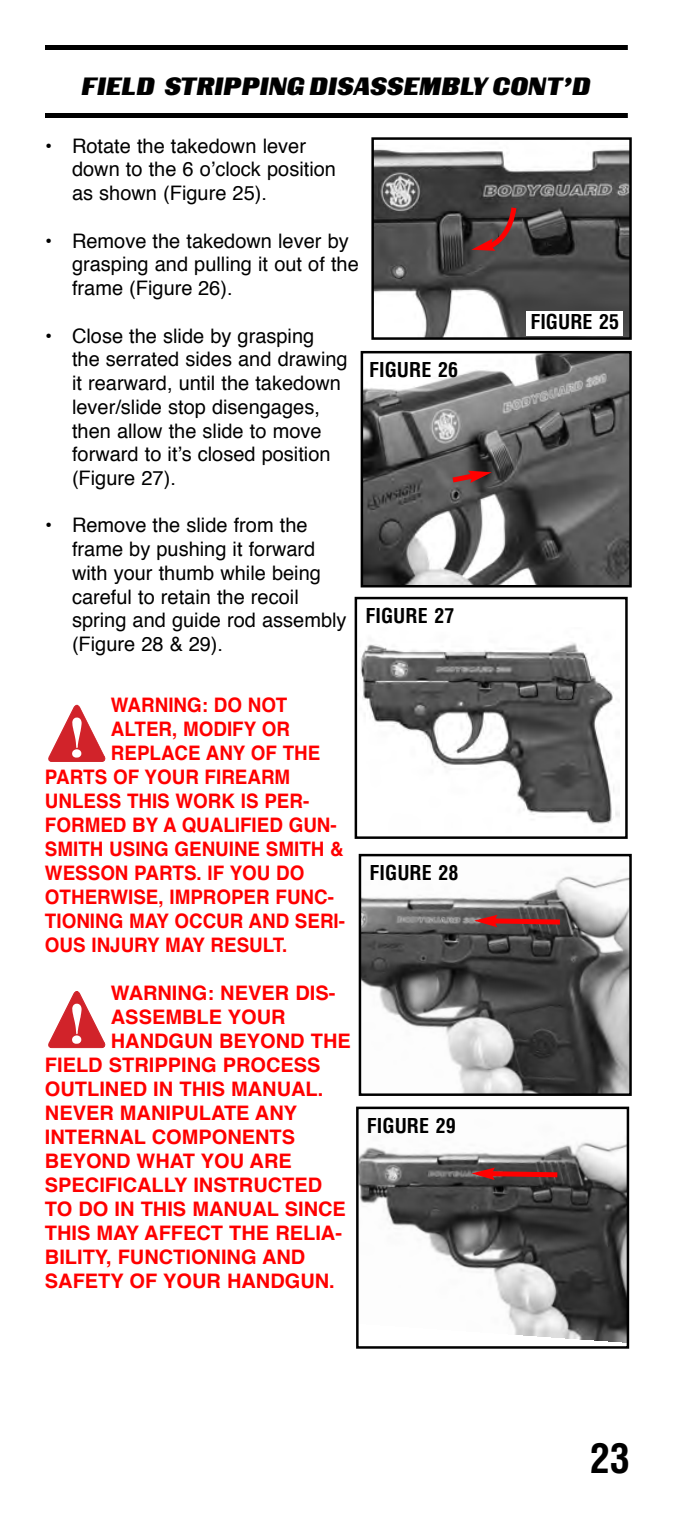
<style>
.page{position:relative;width:675px;height:1530px;background:#fff}
.page>*{position:absolute;margin:0;border:0;box-sizing:border-box;transform-origin:0 0}
.t1{font:700 condensed 40px "Helvetica";color:#000}
.t2{font:25px "Chatten";color:#000;scale:.94 1}
.t3{font:20px/23.8px "Helvetica";color:#000}
.t4{font:700 20px "Helvetica";color:#f00}
.t5{font:700 20px "Helvetica";color:#f00;scale:.94 1}
.t6{font:700 condensed 20px "Helvetica";color:#000}
</style>
<div class="page">
<div style="left:45px;top:45px;width:583px;height:5px;background:#000"></div>
<div style="left:45px;top:113px;width:583px;height:5px;background:#000"></div>
<svg style="left:48px;top:705px;width:57px;height:57px"></svg>
<svg style="left:48px;top:991px;width:57px;height:57px"></svg>
<img style="left:364px;top:354px;width:265px;height:230px">
<div style="left:361px;top:351px;width:271px;height:236px;border:2px solid #000"></div>
<svg style="left:447px;top:470px;width:45px;height:16px"></svg>
<img style="left:362px;top:876px;width:267px;height:217px">
<div style="left:359px;top:854px;width:273px;height:242px;border:2px solid #000"></div>
<svg style="left:474px;top:915px;width:91px;height:12px"></svg>
<img style="left:374px;top:149px;width:255px;height:188px">
<div style="left:371px;top:137px;width:261px;height:203px;border:2px solid #000"></div>
<div style="left:526px;top:311px;width:97px;height:25px;background:#fff"></div>
<svg style="left:471px;top:202px;width:49px;height:50px;background:#603c3c"></svg>
<img style="left:359px;top:1142px;width:267px;height:200px">
<div style="left:356px;top:1107px;width:273px;height:242px;border:2px solid #000"></div>
<svg style="left:472px;top:1168px;width:90px;height:12px"></svg>
<img style="left:360px;top:643px;width:259px;height:181px">
<div style="left:355px;top:597px;width:273px;height:242px;border:2px solid #000"></div>
<p class="t2" style="left:82px;top:78px;width:543px">FIELD STRIPPING DISASSEMBLY CONT’D</p>
<p class="t3" style="left:72px;top:135px;width:266px;text-indent:-27px">• Rotate the takedown lever down to the 6 o’clock position as shown (Figure 25).</p>
<p class="t3" style="left:72px;top:230px;width:288px;text-indent:-27px">• Remove the takedown lever by grasping and pulling it out of the frame (Figure 26).</p>
<p class="t3" style="left:72px;top:325px;width:277px;text-indent:-27px">• Close the slide by grasping<br>the serrated sides and drawing it rearward, until the takedown lever/slide stop disengages, then allow the slide to move forward to it’s closed position (Figure 27).</p>
<p class="t3" style="left:72px;top:515px;width:276px;text-indent:-27px">• Remove the slide from the frame by pushing it forward with your thumb while being careful to retain the recoil spring and guide rod assembly (Figure 28 &amp; 29).</p>
<p class="t6" style="left:369px;top:358px;width:90px">FIGURE 26</p>
<p class="t6" style="left:366px;top:604px;width:90px">FIGURE 27</p>
<p class="t5" style="left:111px;top:696px;width:189px">WARNING: DO NOT</p>
<p class="t5" style="left:111px;top:720px;width:192px">ALTER, MODIFY OR</p>
<p class="t5" style="left:111px;top:744px;width:224px">REPLACE ANY OF THE</p>
<p class="t5" style="left:45px;top:768px;width:262px">PARTS OF YOUR FIREARM</p>
<p class="t5" style="left:45px;top:792px;width:283px">UNLESS THIS WORK IS PER-</p>
<p class="t5" style="left:45px;top:816px;width:312px">FORMED BY A QUALIFIED GUN-</p>
<p class="t5" style="left:45px;top:840px;width:319px">SMITH USING GENUINE SMITH &amp;</p>
<p class="t5" style="left:45px;top:864px;width:277px">WESSON PARTS. IF YOU DO</p>
<p class="t5" style="left:45px;top:888px;width:309px">OTHERWISE, IMPROPER FUNC-</p>
<p class="t5" style="left:45px;top:912px;width:321px">TIONING MAY OCCUR AND SERI-</p>
<p class="t5" style="left:45px;top:936px;width:260px">OUS INJURY MAY RESULT.</p>
<p class="t4" style="left:111px;top:984px;width:226px">WARNING: NEVER DIS-</p>
<p class="t4" style="left:111px;top:1008px;width:176px">ASSEMBLE YOUR</p>
<p class="t4" style="left:111px;top:1032px;width:242px">HANDGUN BEYOND THE</p>
<p class="t4" style="left:45px;top:1056px;width:277px">FIELD STRIPPING PROCESS</p>
<p class="t4" style="left:45px;top:1080px;width:280px">OUTLINED IN THIS MANUAL.</p>
<p class="t4" style="left:45px;top:1104px;width:254px">NEVER MANIPULATE ANY</p>
<p class="t4" style="left:45px;top:1128px;width:252px">INTERNAL COMPONENTS</p>
<p class="t4" style="left:45px;top:1152px;width:248px">BEYOND WHAT YOU ARE</p>
<p class="t4" style="left:45px;top:1176px;width:279px">SPECIFICALLY INSTRUCTED</p>
<p class="t4" style="left:45px;top:1200px;width:302px">TO DO IN THIS MANUAL SINCE</p>
<p class="t4" style="left:45px;top:1224px;width:299px">THIS MAY AFFECT THE RELIA-</p>
<p class="t4" style="left:45px;top:1248px;width:262px">BILITY, FUNCTIONING AND</p>
<p class="t4" style="left:45px;top:1272px;width:291px">SAFETY OF YOUR HANDGUN.</p>
<p class="t6" style="left:370px;top:861px;width:90px">FIGURE 28</p>
<p class="t6" style="left:367px;top:1114px;width:90px">FIGURE 29</p>
<p class="t6" style="left:530px;top:310px;width:90px">FIGURE 25</p>
<h1 class="t1" style="left:590px;top:1435px;width:41px">23</h1>
</div>
